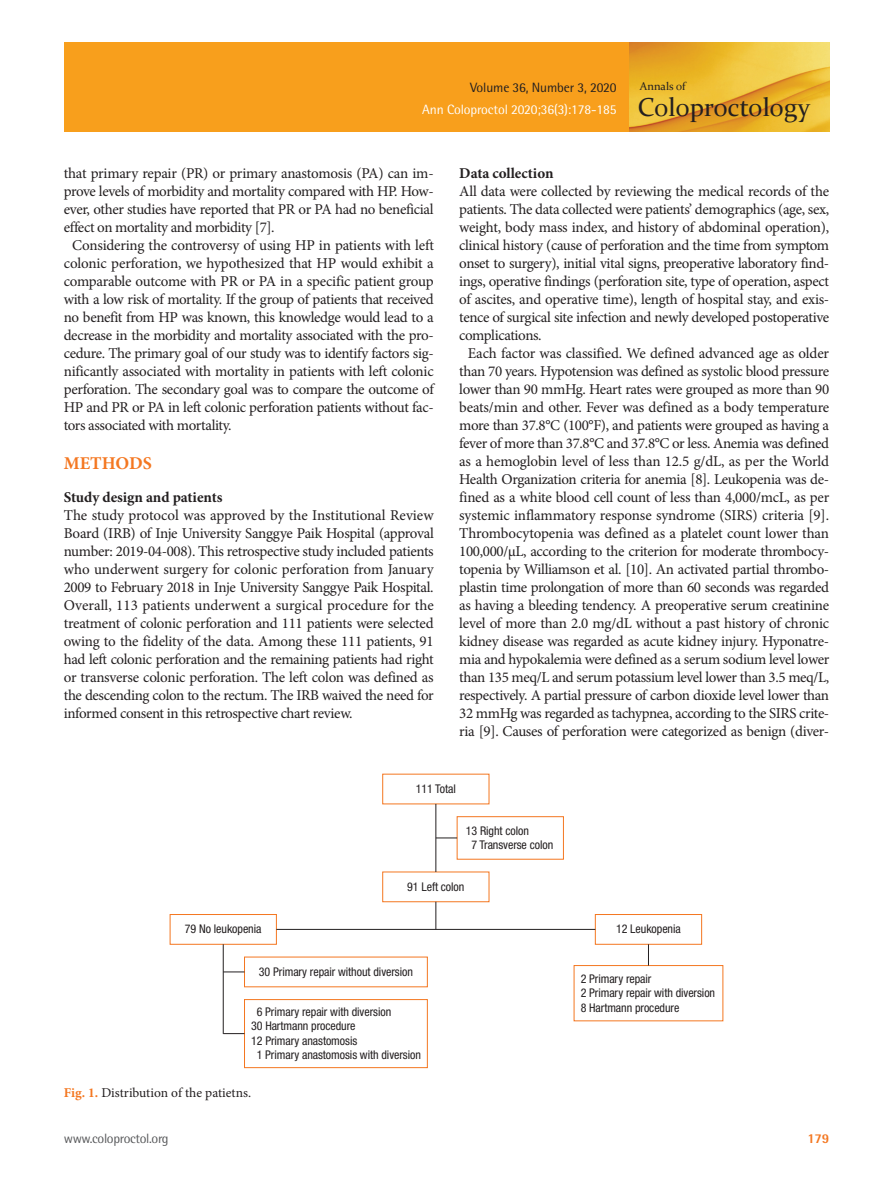
<style>
.page{position:relative;width:893px;height:1191px;background:#fff}
.page>*{position:absolute;margin:0;border:0;box-sizing:border-box;transform-origin:0 0}
.t1{font:25.95px "Constantia";color:#231f20}
.본문제목_대{font:700 18px "Minion Pro";letter-spacing:-.005em;color:#f47721}
.본문{font:15px/18px "Minion Pro";letter-spacing:-.025em;color:#231f20;text-align:justify}
.본문_앞단락0{font:15px/18px "Minion Pro";letter-spacing:-.025em;color:#231f20;text-align:justify}
.본문제목_중{font:700 15px "Minion Pro";letter-spacing:-.005em;color:#231f20}
.t2{font:13.5px "Rotis Semi Sans Std";letter-spacing:-.01em;color:#fff}
.표그림설명{font:13.5px "Minion Pro";color:#231f20}
.t3{font:13.5px "Rotis Semi Sans Std";letter-spacing:-.01em;color:#231f20}
.t4{font:13.5px "Rotis Semi Sans Std";letter-spacing:-.025em;color:#57585a}
.t5{font:800 13.5px "Rotis Semi Sans Std";color:#f47721}
.그림_지문_8pt{font:condensed 12px "Helvetica Neue LT Std";letter-spacing:-.005em;color:#231f20}
.t6{font:11.25px "Constantia";color:#231f20}
.s1{font-weight:700;color:#f47721}
</style>
<div class="page">
<div style="left:64px;top:43px;width:565px;height:89px;background:#f89f1c"></div>
<img style="left:629px;top:43px;width:200px;height:89px">
<div style="left:382px;top:871px;width:107px;height:31px;border:1px solid #f47721"></div>
<div style="left:170px;top:914px;width:107px;height:30px;border:1px solid #f47721"></div>
<div style="left:244px;top:999px;width:184px;height:68px;border:1px solid #f47721"></div>
<div style="left:595px;top:914px;width:107px;height:30px;border:1px solid #f47721"></div>
<div style="left:574px;top:965px;width:149px;height:56px;border:1px solid #f47721"></div>
<div style="left:457px;top:816px;width:107px;height:43px;border:1px solid #f47721"></div>
<hr style="left:436px;top:804px;width:1px;height:68px;background:#231f20">
<svg style="left:436px;top:901px;width:1px;height:28px"></svg>
<hr style="left:223px;top:944px;width:1px;height:89px;background:#231f20">
<svg style="left:223px;top:971px;width:21px;height:1px"></svg>
<svg style="left:223px;top:1033px;width:21px;height:1px"></svg>
<svg style="left:648px;top:944px;width:1px;height:21px"></svg>
<svg style="left:436px;top:837px;width:21px;height:1px"></svg>
<hr style="left:276px;top:929px;width:319px;height:1px;background:#231f20">
<p class="t3" style="left:470px;top:80px;width:148px">Volume 36, Number 3, 2020</p>
<p class="t2" style="left:422px;top:102px;width:196px">Ann Coloproctol 2020;36(3):178-185</p>
<p class="t6" style="left:640px;top:79px;width:47px">Annals of</p>
<p class="t1" style="left:638px;top:90px;width:174px">Coloproctology</p>
<p class="본문" style="left:64px;top:164px;width:371px">that primary repair (PR) or primary anastomosis (PA) can im&shy;prove levels of morbidity and mortality compared with HP. How&shy;ever, other studies have reported that PR or PA had no beneficial effect on mortality and morbidity [7].</p>
<p class="본문" style="left:64px;top:236px;width:372px;text-indent:9px">Considering the controversy of using HP in patients with left colonic perforation, we hypothesized that HP would exhibit a comparable outcome with PR or PA in a specific patient group with a low risk of mortality. If the group of patients that received no benefit from HP was known, this knowledge would lead to a decrease in the morbidity and mortality associated with the pro&shy;cedure. The primary goal of our study was to identify factors sig&shy;nificantly associated with mortality in patients with left colonic perforation. The secondary goal was to compare the outcome of HP and PR or PA in left colonic perforation patients without fac&shy;tors associated with mortality.</p>
<p class="본문제목_대" style="left:64px;top:450px;width:90px">METHODS</p>
<p class="본문제목_중" style="left:64px;top:487px;width:160px">Study design and patients</p>
<p class="본문_앞단락0" style="left:64px;top:506px;width:372px">The study protocol was approved by the Institutional Review Board (IRB) of Inje University Sanggye Paik Hospital (approval number: 2019-04-008). This retrospective study included patients who underwent surgery for colonic perforation from January 2009 to February 2018 in Inje University Sanggye Paik Hospital.<br>Overall, 113 patients underwent a surgical procedure for the treatment of colonic perforation and 111 patients were selected owing to the fidelity of the data. Among these 111 patients, 91 had left colonic perforation and the remaining patients had right or transverse colonic perforation. The left colon was defined as the descending colon to the rectum. The IRB waived the need for informed consent in this retrospective chart review.</p>
<p class="본문제목_중" style="left:459px;top:163px;width:96px">Data collection</p>
<p class="본문_앞단락0" style="left:459px;top:182px;width:371px">All data were collected by reviewing the medical records of the patients. The data collected were patients’ demographics (age, sex, weight, body mass index, and history of abdominal operation), clinical history (cause of perforation and the time from symptom onset to surgery), initial vital signs, preoperative laboratory find&shy;ings, operative findings (perforation site, type of operation, aspect of ascites, and operative time), length of hospital stay, and exis&shy;tence of surgical site infection and newly developed postoperative complications.</p>
<p class="본문" style="left:459px;top:344px;width:372px;text-align:center">Each factor was classified. We defined advanced age as older than 70 years. Hypotension was defined as systolic blood pressure lower than 90 mmHg. Heart rates were grouped as more than 90 beats/min and other. Fever was defined as a body temperature more than 37.8°C (100°F), and patients were grouped as having a fever of more than 37.8°C and 37.8°C or less. Anemia was defined as a hemoglobin level of less than 12.5 g/dL, as per the World Health Organization criteria for anemia [8]. Leukopenia was de&shy;fined as a white blood cell count of less than 4,000/mcL, as per systemic inflammatory response syndrome (SIRS) criteria [9].<br>Thrombocytopenia was defined as a platelet count lower than 100,000/μL, according to the criterion for moderate thrombocy&shy;topenia by Williamson et al. [10]. An activated partial thrombo&shy;plastin time prolongation of more than 60 seconds was regarded as having a bleeding tendency. A preoperative serum creatinine level of more than 2.0 mg/dL without a past history of chronic kidney disease was regarded as acute kidney injury. Hyponatre&shy;mia and hypokalemia were defined as a serum sodium level lower than 135 meq/L and serum potassium level lower than 3.5 meq/L, respectively. A partial pressure of carbon dioxide level lower than 32 mmHg was regarded as tachypnea, according to the SIRS crite&shy;ria [9]. Causes of perforation were categorized as benign (diver-</p>
<p class="그림_지문_8pt" style="left:416px;top:782px;width:42px">111 Total</p>
<p class="그림_지문_8pt" style="left:466px;top:823px;width:65px">13 Right colon</p>
<p class="그림_지문_8pt" style="left:471px;top:838px;width:83px">7 Transverse colon</p>
<p class="그림_지문_8pt" style="left:407px;top:879px;width:59px">91 Left colon</p>
<p class="그림_지문_8pt" style="left:185px;top:922px;width:78px">79 No leukopenia</p>
<p class="그림_지문_8pt" style="left:259px;top:964px;width:156px">30 Primary repair without diversion</p>
<p class="그림_지문_8pt" style="left:257px;top:1004px;width:136px">6 Primary repair with diversion</p>
<p class="그림_지문_8pt" style="left:251px;top:1019px;width:106px">30 Hartmann procedure</p>
<p class="그림_지문_8pt" style="left:251px;top:1033px;width:108px">12 Primary anastomosis</p>
<p class="그림_지문_8pt" style="left:257px;top:1048px;width:166px">1 Primary anastomosis with diversion</p>
<p class="표그림설명" style="left:64px;top:1083px;width:189px"><span class="s1">Fig. 1.</span> Distribution of the patietns.</p>
<p class="t4" style="left:64px;top:1130px;width:106px">www.coloproctol.org</p>
<p class="그림_지문_8pt" style="left:616px;top:922px;width:66px">12 Leukopenia</p>
<p class="그림_지문_8pt" style="left:581px;top:971px;width:72px">2 Primary repair</p>
<p class="그림_지문_8pt" style="left:581px;top:986px;width:136px">2 Primary repair with diversion</p>
<p class="그림_지문_8pt" style="left:581px;top:1000px;width:100px">8 Hartmann procedure</p>
<p class="t5" style="left:807px;top:1129px;width:23px">179</p>
</div>
